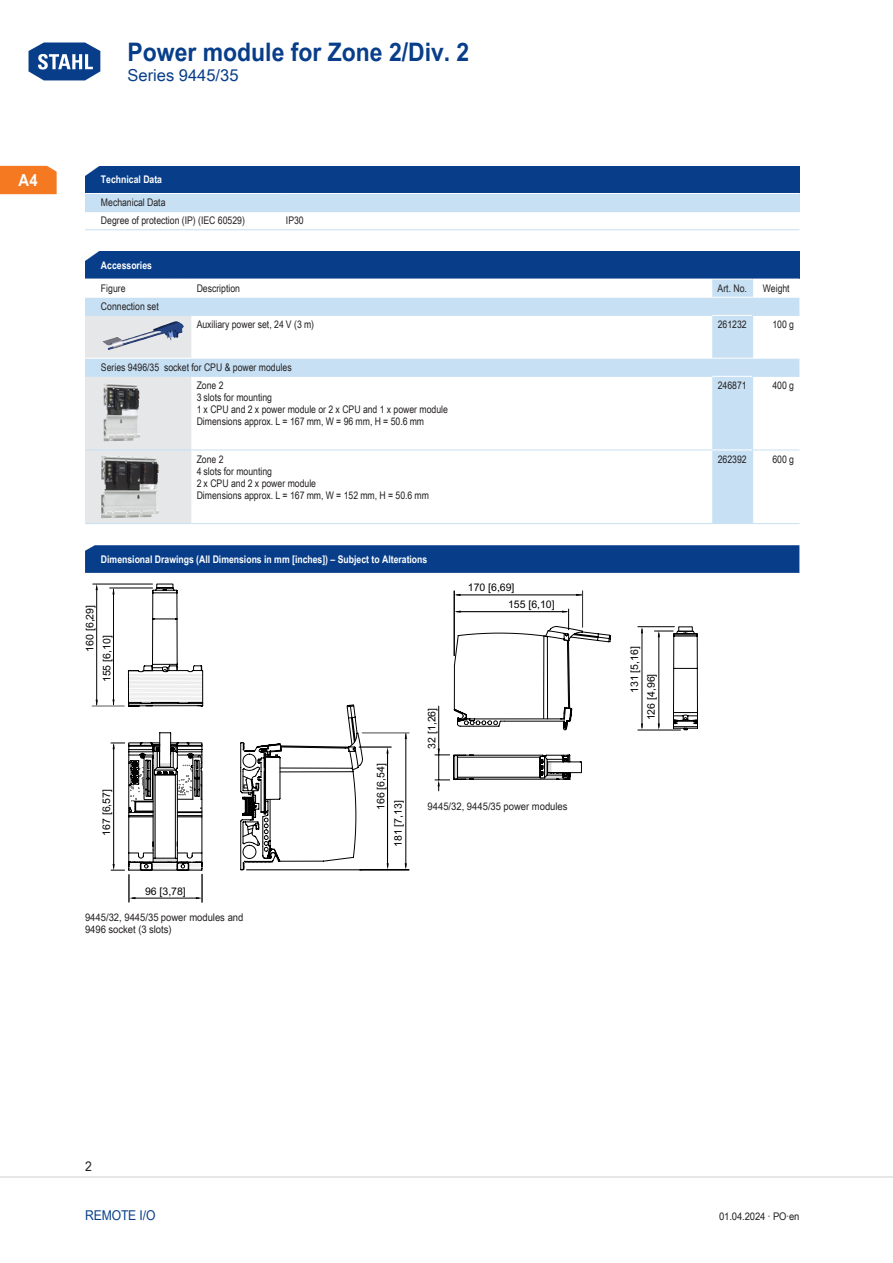
<style>
.page{position:relative;width:893px;height:1263px;background:#fff}
.page>*{position:absolute;margin:0;border:0;box-sizing:border-box;transform-origin:0 0}
.t1{font:700 25.5px "Arial Unicode MS";color:#083e89;scale:.9 1}
.TabHeader1stColumn{font:700 24px "Arial Unicode MS";color:#fff;scale:1.45 1}
.t2{font:16.5px "Arial Unicode MS";color:#083e89}
.t3{font:700 16.5px "Arial Unicode MS";color:#fff;scale:.9 1}
.t4{font:13.5px "Arial Unicode MS";letter-spacing:-.01em;color:#083e89;scale:.9 1}
.t5{font:13.5px "Arial Unicode MS";color:#231f20;scale:.9 1}
.TabBodyLeft{font:10.5px/12px "Arial Unicode MS";color:#231f20;scale:.83 1}
.t6{font:10.5px/16.6px "Arial Unicode MS";color:#000}
.TabBodyLeft-2{font:10.5px/12px "Arial Unicode MS";color:#231f20;scale:.9 1}
.TabHeader1stColumn-2{font:700 10.5px "Arial Unicode MS";color:#fff;scale:.83 1}
.TabBody1stColumn{font:10.5px "Arial Unicode MS";color:#231f20;scale:.83 1}
.TabBody1stColumnTitl{font:10.5px "Arial Unicode MS";color:#231f20;scale:.83 1}
.TabBodyCenter{font:10.5px "Arial Unicode MS";color:#231f20;scale:.83 1}
.TabBodyRight{font:10.5px "Arial Unicode MS";color:#231f20;scale:.83 1}
.s1{font-weight:400;font-size:31.65px;color:#fff}
</style>
<div class="page">
<svg style="left:28px;top:42px;width:73px;height:39px"></svg>
<hr style="left:0;top:1176px;width:893px;height:2px;background:#e6e7e9">
<div style="left:0;top:166px;width:57px;height:28px;background:#f47921"></div>
<svg style="left:85px;top:545px;width:714px;height:28px;background:#0b408a"></svg>
<div style="left:85px;top:251px;width:714px;height:28px;background:#083e89"></div>
<svg style="left:85px;top:280px;width:714px;height:243px"></svg>
<svg style="left:752px;top:279px;width:1px;height:18px"></svg>
<hr style="left:85px;top:297px;width:85px;height:1px;background:#fff">
<svg style="left:170px;top:297px;width:21px;height:1px"></svg>
<hr style="left:191px;top:297px;width:521px;height:1px;background:#fff">
<hr style="left:712px;top:297px;width:41px;height:1px;background:#fff">
<hr style="left:753px;top:297px;width:46px;height:1px;background:#fff">
<hr style="left:191px;top:315px;width:521px;height:1px;background:#c7e0f3">
<hr style="left:712px;top:315px;width:40px;height:1px;background:#fff">
<hr style="left:752px;top:315px;width:47px;height:1px;background:#c7e0f3">
<hr style="left:752px;top:316px;width:1px;height:42px;background:#c7e0f3">
<hr style="left:191px;top:358px;width:521px;height:1px;background:#fff">
<hr style="left:712px;top:358px;width:41px;height:1px;background:#fff">
<hr style="left:753px;top:358px;width:46px;height:1px;background:#fff">
<hr style="left:191px;top:376px;width:521px;height:1px;background:#c7e0f3">
<hr style="left:712px;top:376px;width:40px;height:1px;background:#fff">
<hr style="left:752px;top:376px;width:47px;height:1px;background:#c7e0f3">
<hr style="left:752px;top:377px;width:1px;height:73px;background:#c7e0f3">
<svg style="left:85px;top:315px;width:106px;height:209px;background:#e1e6ea"></svg>
<hr style="left:191px;top:450px;width:521px;height:1px;background:#c7e0f3">
<hr style="left:191px;top:523px;width:521px;height:1px;background:#c7e0f3">
<hr style="left:712px;top:450px;width:40px;height:1px;background:#fff">
<hr style="left:712px;top:523px;width:41px;height:1px;background:#c7e0f3">
<hr style="left:752px;top:450px;width:47px;height:1px;background:#c7e0f3">
<hr style="left:753px;top:523px;width:46px;height:1px;background:#c7e0f3">
<hr style="left:752px;top:450px;width:1px;height:73px;background:#c7e0f3">
<img style="left:102px;top:321px;width:82px;height:29px">
<img style="left:103px;top:383px;width:38px;height:58px">
<img style="left:101px;top:455px;width:58px;height:63px">
<div style="left:85px;top:166px;width:714px;height:27px;background:#083e89"></div>
<div style="left:85px;top:193px;width:714px;height:19px;background:#c7e0f3"></div>
<hr style="left:85px;top:193px;width:196px;height:1px;background:#fff">
<hr style="left:281px;top:193px;width:518px;height:1px;background:#fff">
<hr style="left:85px;top:229px;width:196px;height:1px;background:#c7e0f3">
<hr style="left:281px;top:229px;width:518px;height:1px;background:#c7e0f3">
<hr style="left:454px;top:591px;width:1px;height:65px;background:#000">
<hr style="left:582px;top:591px;width:1px;height:36px;background:#000">
<hr style="left:457px;top:595px;width:125px;height:1px;background:#000">
<svg style="left:454px;top:594px;width:7px;height:2px"></svg>
<svg style="left:576px;top:594px;width:6px;height:2px"></svg>
<svg style="left:435px;top:609px;width:263px;height:182px"></svg>
<hr style="left:406px;top:734px;width:1px;height:133px;background:#000">
<hr style="left:359px;top:869px;width:50px;height:1px;background:#000">
<hr style="left:362px;top:733px;width:47px;height:1px;background:#000">
<hr style="left:96px;top:587px;width:1px;height:118px;background:#000">
<hr style="left:93px;top:584px;width:59px;height:1px;background:#000">
<hr style="left:92px;top:706px;width:32px;height:1px;background:#000">
<svg style="left:240px;top:704px;width:123px;height:166px"></svg>
<svg style="left:128px;top:584px;width:75px;height:123px"></svg>
<hr style="left:113px;top:589px;width:1px;height:116px;background:#000">
<hr style="left:110px;top:588px;width:43px;height:1px;background:#000">
<hr style="left:359px;top:747px;width:32px;height:1px;background:#000">
<hr style="left:387px;top:750px;width:1px;height:117px;background:#000">
<svg style="left:112px;top:699px;width:3px;height:7px"></svg>
<svg style="left:405px;top:733px;width:2px;height:6px"></svg>
<svg style="left:111px;top:732px;width:92px;height:170px"></svg>
<h1 class="t1" style="left:26px;top:33px;width:494px"><span class="s1">Home</span> Power module for Zone 2/Div. 2</h1>
<h3 class="t2" style="left:128px;top:63px;width:112px">Series 9445/35</h3>
<h3 class="t3" style="left:19px;top:168px;width:23px">A4</h3>
<p class="TabHeader1stColumn" style="left:82px;top:154px;width:16px">◤</p>
<p class="TabHeader1stColumn-2" style="left:101px;top:172px;width:75px">Technical Data</p>
<p class="TabBody1stColumn" style="left:101px;top:195px;width:79px">Mechanical Data</p>
<p class="TabBody1stColumn" style="left:101px;top:213px;width:175px">Degree of protection (IP) (IEC 60529)</p>
<p class="TabBodyLeft" style="left:286px;top:215px;width:23px">IP30</p>
<p class="TabHeader1stColumn" style="left:82px;top:239px;width:16px">◤</p>
<p class="TabHeader1stColumn-2" style="left:101px;top:257px;width:63px">Accessories</p>
<p class="TabBody1stColumn" style="left:101px;top:281px;width:31px">Figure</p>
<p class="TabBodyLeft" style="left:197px;top:282px;width:54px">Description</p>
<p class="TabBodyCenter" style="left:718px;top:281px;width:37px">Art. No.</p>
<p class="TabBodyCenter" style="left:763px;top:281px;width:34px">Weight</p>
<p class="TabBody1stColumnTitl" style="left:101px;top:299px;width:71px">Connection set</p>
<p class="TabBodyLeft" style="left:197px;top:318px;width:143px">Auxiliary power set, 24 V (3 m)</p>
<p class="TabBodyCenter" style="left:718px;top:317px;width:36px">261232</p>
<p class="TabBodyRight" style="left:772px;top:317px;width:28px">100 g</p>
<p class="TabBody1stColumnTitl" style="left:101px;top:360px;width:231px">Series 9496/35 socket for CPU &amp; power modules</p>
<p class="TabBodyLeft" style="left:197px;top:379px;width:34px">Zone 2</p>
<p class="TabBodyLeft" style="left:197px;top:391px;width:92px">3 slots for mounting</p>
<p class="TabBodyLeft" style="left:197px;top:403px;width:304px">1 x CPU and 2 x power module or 2 x CPU and 1 x power module</p>
<p class="TabBodyLeft" style="left:197px;top:415px;width:276px">Dimensions approx. L = 167 mm, W = 96 mm, H = 50.6 mm</p>
<p class="TabBodyCenter" style="left:718px;top:378px;width:36px">246871</p>
<p class="TabBodyRight" style="left:772px;top:378px;width:28px">400 g</p>
<p class="TabBodyLeft" style="left:197px;top:453px;width:92px">Zone 2<br>4 slots for mounting</p>
<p class="TabBodyLeft" style="left:197px;top:477px;width:281px">2 x CPU and 2 x power module<br>Dimensions approx. L = 167 mm, W = 152 mm, H = 50.6 mm</p>
<p class="TabHeader1stColumn-2" style="left:101px;top:551px;width:395px">Dimensional Drawings (All Dimensions in mm [inches]) – Subject to Alterations</p>
<p class="t6" style="left:82px;top:682px;width:79px;line-height:17.1px;text-indent:31px;rotate:-90deg">160 [6,29]<br>155 [6,10]</p>
<p class="t6" style="left:424px;top:749px;width:42px;rotate:-90deg">32 [1,26]</p>
<p class="t6" style="left:508px;top:580px;width:48px;text-indent:-40px">170 [6,69]<br>155 [6,10]</p>
<p class="t6" style="left:99px;top:836px;width:48px;rotate:-90deg">167 [6,57]</p>
<p class="t6" style="left:145px;top:884px;width:42px">96 [3,78]</p>
<p class="TabBodyLeft-2" style="left:85px;top:911px;width:177px">9445/32, 9445/35 power modules and<br>9496 socket (3 slots)</p>
<p class="t6" style="left:373px;top:810px;width:48px;rotate:-90deg">166 [6,54]</p>
<p class="t6" style="left:391px;top:847px;width:48px;rotate:-90deg">181 [7,13]</p>
<p class="TabBodyLeft-2" style="left:428px;top:800px;width:157px">9445/32, 9445/35 power modules</p>
<p class="TabBodyCenter" style="left:718px;top:451px;width:36px">262392</p>
<p class="TabBodyRight" style="left:772px;top:451px;width:28px">600 g</p>
<p class="t6" style="left:627px;top:693px;width:48px;rotate:-90deg">131 [5,16]</p>
<p class="t6" style="left:644px;top:720px;width:48px;rotate:-90deg">126 [4,96]</p>
<p class="t5" style="left:85px;top:1157px;width:9px">2</p>
<p class="t4" style="left:85px;top:1205px;width:80px">Remote I/O</p>
<p class="TabBodyLeft-2" style="left:719px;top:1210px;width:91px">01.04.2024 · PO·en</p>
</div>
